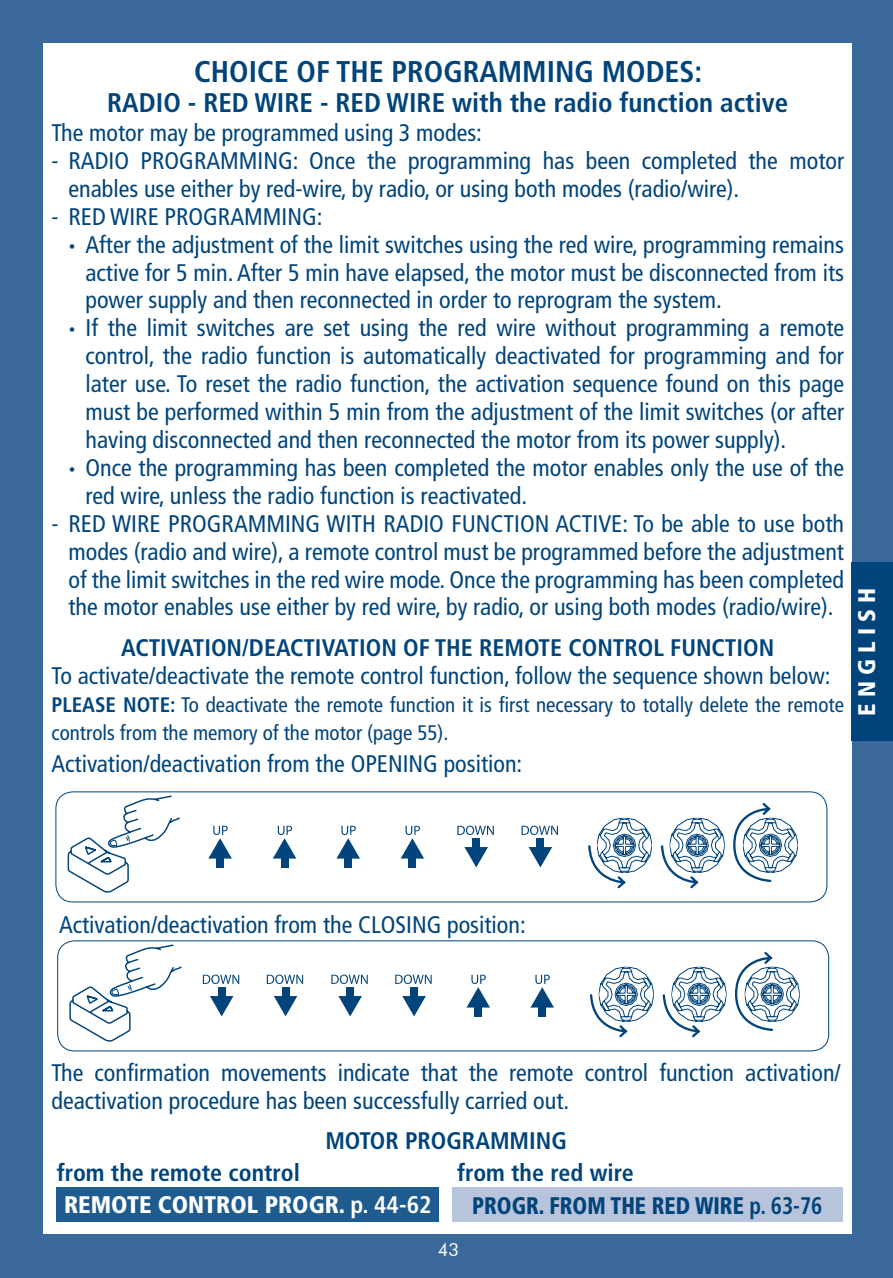
<style>
.page{position:relative;width:893px;height:1278px;background:#3b699b}
.page>*{position:absolute;margin:0;border:0;box-sizing:border-box;transform-origin:0 0}
.t1{font:700 condensed 30px "Frutiger LT Std";color:#00447b}
.t2{font:700 condensed 27px "Frutiger LT Std";color:#00447b}
.t3{font:condensed 24px/27.9px "Frutiger LT Std";color:#00447b}
.t4{font:700 condensed 24px "Frutiger LT Std";color:#00447b}
.t5{font:900 condensed 24px "Frutiger LT Std";color:#fff}
.t6{font:900 condensed 24px "Frutiger LT Std";color:#00447b;scale:.9 1}
.t7{font:condensed 21px/27.9px "Frutiger LT Std";color:#00447b}
.t8{font:18px "Futura BT";color:#fff}
.s1{font-weight:900;font-stretch:normal}
.s2{font-weight:700}
</style>
<div class="page">
<div style="left:44px;top:44px;width:808px;height:1190px;background:#fff"></div>
<div style="left:852px;top:562px;width:41px;height:179px;background:#00447b"></div>
<div style="left:344px;top:854px;width:8px;height:13px;background:#00447b"></div>
<svg style="left:336px;top:826px;width:24px;height:33px"></svg>
<div style="left:281px;top:854px;width:7px;height:13px;background:#00447b"></div>
<svg style="left:273px;top:826px;width:24px;height:34px"></svg>
<div style="left:216px;top:854px;width:8px;height:13px;background:#00447b"></div>
<svg style="left:208px;top:826px;width:24px;height:33px"></svg>
<div style="left:472px;top:838px;width:8px;height:14px;background:#00447b"></div>
<svg style="left:464px;top:847px;width:24px;height:21px"></svg>
<svg style="left:457px;top:826px;width:8px;height:9px"></svg>
<svg style="left:466px;top:826px;width:8px;height:9px"></svg>
<div style="left:467px;top:827px;width:6px;height:7px;background:#fff;border-radius:50%"></div>
<svg style="left:475px;top:826px;width:19px;height:9px"></svg>
<div style="left:536px;top:838px;width:8px;height:14px;background:#00447b"></div>
<svg style="left:528px;top:847px;width:24px;height:21px"></svg>
<svg style="left:521px;top:826px;width:8px;height:9px"></svg>
<svg style="left:530px;top:826px;width:8px;height:9px"></svg>
<div style="left:531px;top:827px;width:6px;height:7px;background:#fff;border-radius:50%"></div>
<svg style="left:539px;top:826px;width:19px;height:9px"></svg>
<svg style="left:67px;top:795px;width:113px;height:98px"></svg>
<div style="left:56px;top:791px;width:771px;height:111px;border:1px solid #00447b;border-radius:17px"></div>
<div style="left:408px;top:854px;width:8px;height:13px;background:#00447b"></div>
<svg style="left:400px;top:826px;width:24px;height:33px"></svg>
<svg style="left:733px;top:803px;width:65px;height:79px"></svg>
<svg style="left:588px;top:818px;width:64px;height:71px"></svg>
<svg style="left:661px;top:818px;width:64px;height:71px"></svg>
<div style="left:538px;top:1003px;width:8px;height:13px;background:#00447b"></div>
<svg style="left:530px;top:975px;width:24px;height:33px"></svg>
<div style="left:474px;top:1003px;width:8px;height:13px;background:#00447b"></div>
<svg style="left:466px;top:975px;width:24px;height:33px"></svg>
<div style="left:218px;top:987px;width:8px;height:14px;background:#00447b"></div>
<svg style="left:210px;top:996px;width:24px;height:21px"></svg>
<svg style="left:203px;top:975px;width:7px;height:9px"></svg>
<svg style="left:211px;top:975px;width:9px;height:9px"></svg>
<div style="left:212px;top:976px;width:6px;height:7px;background:#fff;border-radius:50%"></div>
<svg style="left:220px;top:975px;width:19px;height:9px"></svg>
<div style="left:282px;top:987px;width:7px;height:14px;background:#00447b"></div>
<svg style="left:274px;top:995px;width:24px;height:22px"></svg>
<svg style="left:267px;top:975px;width:7px;height:9px"></svg>
<svg style="left:275px;top:975px;width:8px;height:9px"></svg>
<div style="left:276px;top:976px;width:6px;height:7px;background:#fff;border-radius:50%"></div>
<svg style="left:284px;top:975px;width:19px;height:9px"></svg>
<div style="left:346px;top:987px;width:8px;height:14px;background:#00447b"></div>
<svg style="left:338px;top:996px;width:24px;height:21px"></svg>
<svg style="left:331px;top:975px;width:8px;height:9px"></svg>
<svg style="left:340px;top:975px;width:8px;height:9px"></svg>
<div style="left:341px;top:976px;width:6px;height:7px;background:#fff;border-radius:50%"></div>
<svg style="left:349px;top:975px;width:19px;height:9px"></svg>
<div style="left:410px;top:987px;width:8px;height:14px;background:#00447b"></div>
<svg style="left:402px;top:996px;width:24px;height:21px"></svg>
<svg style="left:395px;top:975px;width:8px;height:9px"></svg>
<svg style="left:404px;top:975px;width:8px;height:9px"></svg>
<div style="left:405px;top:976px;width:6px;height:7px;background:#fff;border-radius:50%"></div>
<svg style="left:412px;top:975px;width:20px;height:9px"></svg>
<svg style="left:69px;top:944px;width:113px;height:98px"></svg>
<div style="left:57px;top:940px;width:772px;height:111px;border:1px solid #00447b;border-radius:17px"></div>
<svg style="left:735px;top:952px;width:65px;height:79px"></svg>
<svg style="left:590px;top:967px;width:64px;height:71px"></svg>
<svg style="left:662px;top:967px;width:64px;height:71px"></svg>
<div style="left:56px;top:1187px;width:383px;height:34px;background:#1e5b8f"></div>
<div style="left:453px;top:1187px;width:390px;height:34px;background:#b8c4dc"></div>
<p class="t1" style="left:194px;top:53px;width:509px">CHOICE OF THE PROGRAMMING MODES:</p>
<p class="t2" style="left:107px;top:86px;width:682px">RADIO - RED WIRE - RED WIRE with the radio function active</p>
<p class="t3" style="left:51px;top:119px;width:432px">The motor may be programmed using 3 modes:</p>
<p class="t3" style="left:68px;top:147px;width:777px;text-indent:-17px">- RADIO PROGRAMMING: Once the programming has been completed the motor enables use either by red-wire, by radio, or using both modes (radio/wire).</p>
<p class="t3" style="left:51px;top:203px;width:272px">- RED WIRE PROGRAMMING:</p>
<p class="t3" style="left:85px;top:231px;width:760px;text-align:justify;text-indent:-17px"><span class="s1">·</span> After the adjustment of the limit switches using the red wire, programming remains active for 5 min. After 5 min have elapsed, the motor must be disconnected from its power supply and then reconnected in order to reprogram the system.</p>
<p class="t3" style="left:85px;top:314px;width:760px;text-align:justify;text-indent:-17px"><span class="s1">·</span> If the limit switches are set using the red wire without programming a remote control, the radio function is automatically deactivated for programming and for later use. To reset the radio function, the activation sequence found on this page must be performed within 5 min from the adjustment of the limit switches (or after having disconnected and then reconnected the motor from its power supply).</p>
<p class="t3" style="left:85px;top:454px;width:760px;text-indent:-17px"><span class="s1">·</span> Once the programming has been completed the motor enables only the use of the red wire, unless the radio function is reactivated.</p>
<p class="t3" style="left:68px;top:510px;width:777px;text-align:justify;text-indent:-17px">- RED WIRE PROGRAMMING WITH RADIO FUNCTION ACTIVE: To be able to use both modes (radio and wire), a remote control must be programmed before the adjustment of the limit switches in the red wire mode. Once the programming has been completed the motor enables use either by red wire, by radio, or using both modes (radio/wire).</p>
<p class="t4" style="left:121px;top:633px;width:654px">ACTIVATION/DEACTIVATION OF THE REMOTE CONTROL FUNCTION</p>
<p class="t3" style="left:51px;top:662px;width:780px">To activate/deactivate the remote control function, follow the sequence shown below:</p>
<p class="t7" style="left:51px;top:691px;width:794px"><span class="s2">PLEASE NOTE:</span> To deactivate the remote function it is first necessary to totally delete the remote controls from the memory of the motor (page 55).</p>
<p class="t3" style="left:51px;top:750px;width:472px">Activation/deactivation from the OPENING position:</p>
<p class="t5" style="left:852px;top:716px;width:130px;rotate:-90deg">E N G L I S H</p>
<p class="t3" style="left:59px;top:911px;width:468px">Activation/deactivation from the CLOSING position:</p>
<p class="t3" style="left:51px;top:1058px;width:791px;line-height:28.8px">The confirmation movements indicate that the remote control function activation/ deactivation procedure has been successfully carried out.</p>
<p class="t4" style="left:325px;top:1126px;width:243px">MOTOR PROGRAMMING</p>
<p class="t4" style="left:57px;top:1158px;width:244px">from the remote control</p>
<p class="t4" style="left:457px;top:1158px;width:178px">from the red wire</p>
<p class="t5" style="left:64px;top:1190px;width:369px">REMOTE CONTROL PROGR. <span class="s2">p. 44-62</span></p>
<p class="t6" style="left:472px;top:1191px;width:391px">PROGR. FROM THE RED WIRE <span class="s2">p. 63-76</span></p>
<p class="t8" style="left:438px;top:1238px;width:23px">43</p>
</div>
